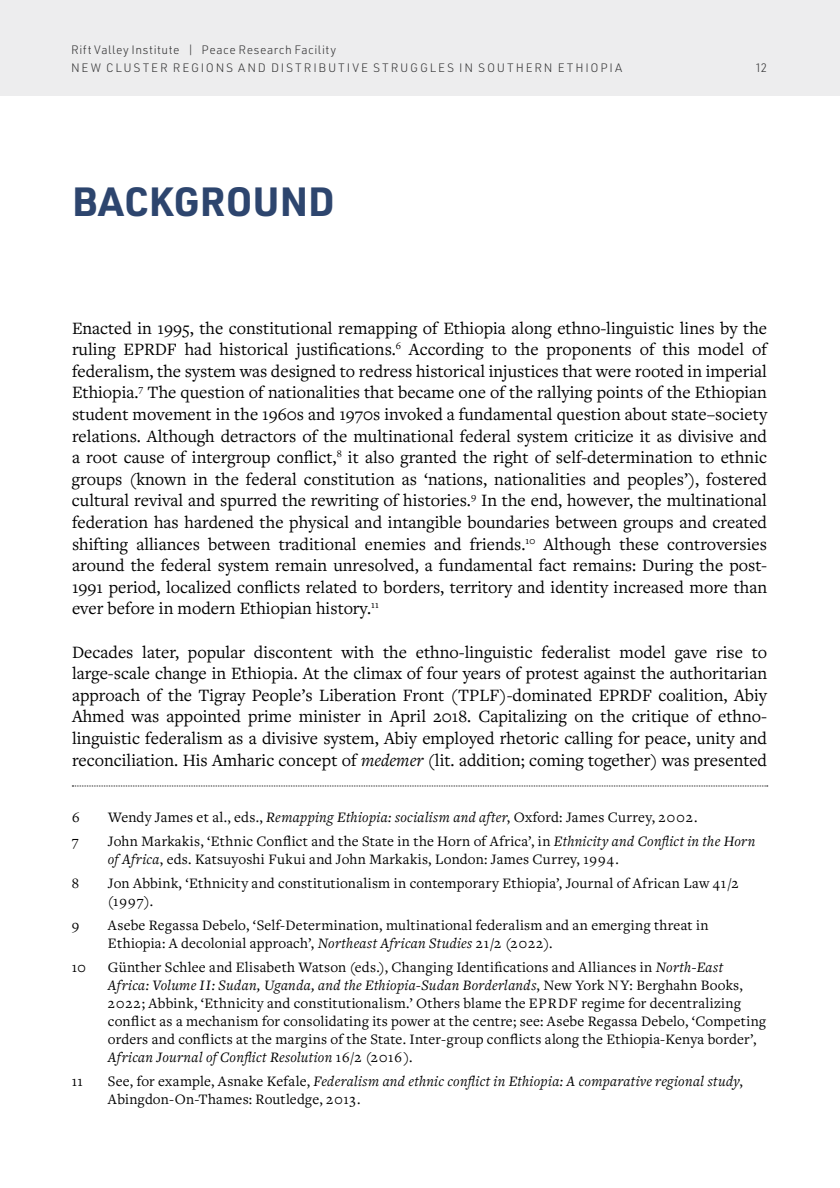
<style>
.page{position:relative;width:840px;height:1188px;background:#fff}
.page>*{position:absolute;margin:0;border:0;box-sizing:border-box;transform-origin:0 0}
.t1{font:700 40px "URWDIN";color:#2d456e}
.t2{font:18px/21.6px "Freight Text Pro";color:#000;text-align:justify}
.t3{font:15px/18px "Freight Text Pro";letter-spacing:.015em;color:#000}
.t4{font:300 12px/18px "URWDIN";letter-spacing:.14em;color:#383839}
.s1{font-style:italic}
</style>
<div class="page">
<div style="left:0;top:0;width:840px;height:96px;background:#ededee"></div>
<svg style="left:72px;top:786px;width:696px;height:1px"></svg>
<p class="t4" style="left:71px;top:40px;width:553px">Rift Valley Institute | Peace Research Facility<br>NEW CLUSTER REGIONS AND DISTRIBUTIVE STRUGGLES IN SOUTHERN ETHIOPIA</p>
<h1 class="t1" style="left:72px;top:174px;width:264px">BACKGROUND</h1>
<p class="t4" style="left:757px;top:58px;width:12px">12</p>
<p class="t2" style="left:72px;top:316px;width:697px">Enacted in 1995, the constitutional remapping of Ethiopia along ethno-linguistic lines by the ruling EPRDF had historical justifications.<sup>6</sup> According to the proponents of this model of federalism, the system was designed to redress historical injustices that were rooted in imperial Ethiopia.<sup>7</sup> The question of nationalities that became one of the rallying points of the Ethiopian student movement in the 1960s and 1970s invoked a fundamental question about state–society relations. Although detractors of the multinational federal system criticize it as divisive and a root cause of intergroup conflict,<sup>8</sup> it also granted the right of self-determination to ethnic groups (known in the federal constitution as ‘nations, nationalities and peoples’), fostered cultural revival and spurred the rewriting of histories.<sup>9</sup> In the end, however, the multinational federation has hardened the physical and intangible boundaries between groups and created shifting alliances between traditional enemies and friends.<sup>10</sup> Although these controversies around the federal system remain unresolved, a fundamental fact remains: During the post-1991 period, localized conflicts related to borders, territory and identity increased more than ever before in modern Ethiopian history.<sup>11</sup></p>
<p class="t2" style="left:72px;top:640px;width:697px">Decades later, popular discontent with the ethno-linguistic federalist model gave rise to large-scale change in Ethiopia. At the climax of four years of protest against the authoritarian approach of the Tigray People’s Liberation Front (TPLF)-dominated EPRDF coalition, Abiy Ahmed was appointed prime minister in April 2018. Capitalizing on the critique of ethno&shy;linguistic federalism as a divisive system, Abiy employed rhetoric calling for peace, unity and reconciliation. His Amharic concept of <span class="s1">medemer</span> (lit. addition; coming together) was presented</p>
<p class="t3" style="left:72px;top:808px;width:9px">6</p>
<p class="t3" style="left:108px;top:808px;width:591px">Wendy James et al., eds., <span class="s1">Remapping Ethiopia: socialism and after</span>, Oxford: James Currey, 2002.</p>
<p class="t3" style="left:72px;top:832px;width:8px">7</p>
<p class="t3" style="left:108px;top:832px;width:649px">John Markakis, ‘Ethnic Conflict and the State in the Horn of Africa’, in <span class="s1">Ethnicity and Conflict in the Horn of Africa</span>, eds. Katsuyoshi Fukui and John Markakis, London: James Currey, 1994.</p>
<p class="t3" style="left:72px;top:874px;width:9px">8</p>
<p class="t3" style="left:108px;top:874px;width:632px">Jon Abbink, ‘Ethnicity and constitutionalism in contemporary Ethiopia’, Journal of African Law 41/2 (1997).</p>
<p class="t3" style="left:72px;top:916px;width:9px">9</p>
<p class="t3" style="left:108px;top:916px;width:602px">Asebe Regassa Debelo, ‘Self-Determination, multinational federalism and an emerging threat in<br>Ethiopia: A decolonial approach’, <span class="s1">Northeast African Studies</span> 21/2 (2022).</p>
<p class="t3" style="left:72px;top:958px;width:15px">10</p>
<p class="t3" style="left:108px;top:958px;width:660px">Günther Schlee and Elisabeth Watson (eds.), Changing Identifications and Alliances in <span class="s1">North-East Africa: Volume II: Sudan, Uganda, and the Ethiopia-Sudan Borderlands</span>, New York NY: Berghahn Books, 2022; Abbink, ‘Ethnicity and constitutionalism.’ Others blame the EPRDF regime for decentralizing conflict as a mechanism for consolidating its power at the centre; see: Asebe Regassa Debelo, ‘Competing orders and conflicts at the margins of the State. Inter-group conflicts along the Ethiopia-Kenya border’, <span class="s1">African Journal of Conflict Resolution</span> 16/2 (2016).</p>
<p class="t3" style="left:72px;top:1072px;width:13px">11</p>
<p class="t3" style="left:108px;top:1072px;width:636px">See, for example, Asnake Kefale, <span class="s1">Federalism and ethnic conflict in Ethiopia: A comparative regional study</span>,<br>Abingdon-On-Thames: Routledge, 2013.</p>
</div>
